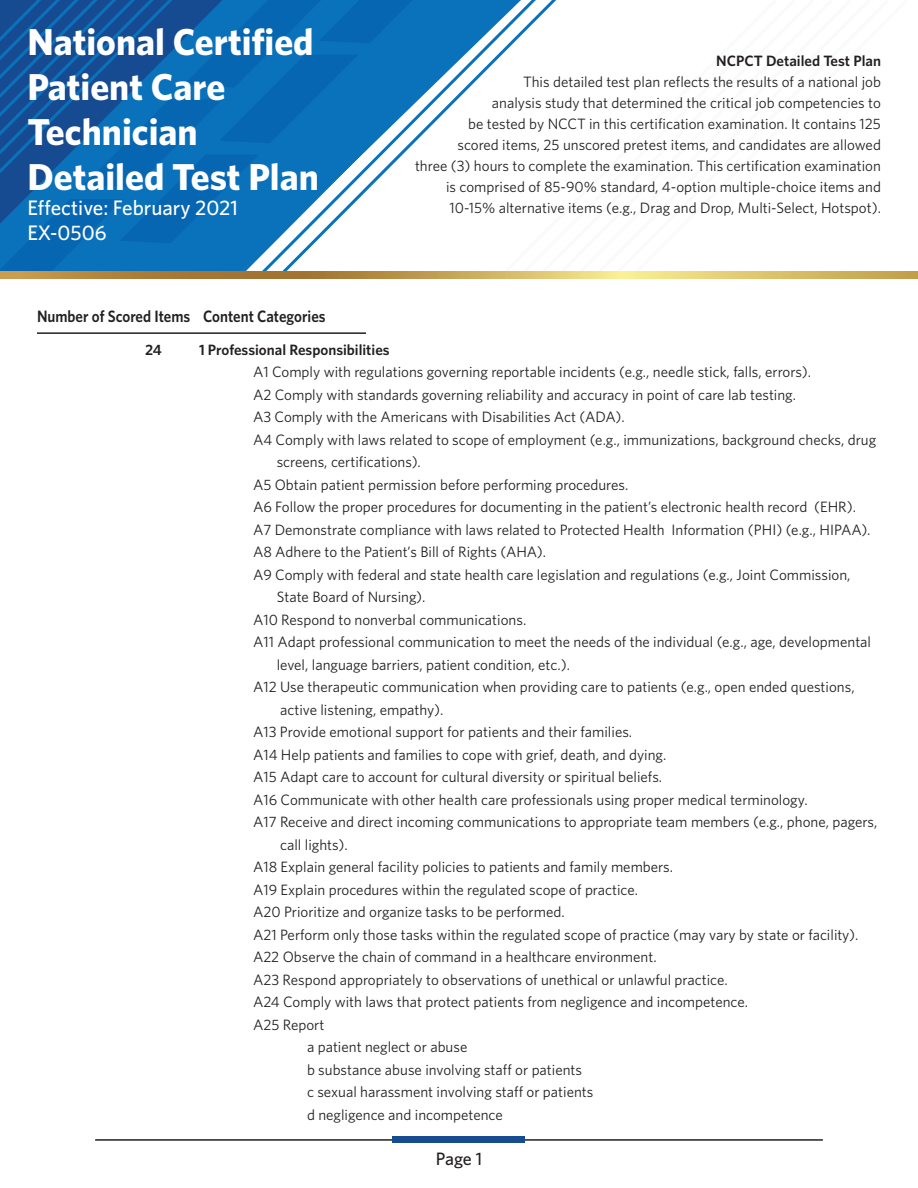
<style>
.page{position:relative;width:918px;height:1188px;background:#fff}
.page>*{position:absolute;margin:0;border:0;box-sizing:border-box;transform-origin:0 0}
.t1{font:700 37.5px/45px "Whitney";color:#fff}
.t2{font:500 21px/25.2px "Whitney";color:#fff}
.t3{font:500 18px "Whitney";color:#231f20}
.t4{font:600 16.5px "Whitney";color:#231f20;scale:.91 1}
.t5{font:15px/21px "Whitney";color:#231f20;text-align:right}
.t6{font:600 15px "Whitney";color:#231f20}
</style>
<div class="page">
<hr style="left:95px;top:1139px;width:728px;height:2px;background:#231f20">
<div style="left:393px;top:1137px;width:132px;height:6px;background:#174c91"></div>
<hr style="left:37px;top:332px;width:329px;height:2px;background:#231f20">
<svg style="left:458px;top:0;width:99px;height:99px"></svg>
<svg style="left:0;top:0;width:458px;height:271px"></svg>
<svg style="left:0;top:0;width:223px;height:228px;background:#0e5fa7"></svg>
<svg style="left:0;top:271px;width:918px;height:7px;background:#c7a556"></svg>
<h1 class="t1" style="left:27px;top:18px;width:293px">National Certified<br>Patient Care<br>Technician<br>Detailed Test Plan</h1>
<h2 class="t2" style="left:27px;top:195px;width:212px">Effective: February 2021<br>EX-0506</h2>
<p class="t6" style="left:716px;top:52px;width:166px">NCPCT Detailed Test Plan</p>
<p class="t5" style="left:415px;top:71px;width:467px">This detailed test plan reflects the results of a national job<br>analysis study that determined the critical job competencies to<br>be tested by NCCT in this certification examination. It contains 125<br>scored items, 25 unscored pretest items, and candidates are allowed<br>three (3) hours to complete the examination. This certification examination is comprised of 85-90% standard, 4-option multiple-choice items and 10-15% alternative items (e.g., Drag and Drop, Multi-Select, Hotspot).</p>
<p class="t4" style="left:37px;top:306px;width:319px">Number of Scored Items Content Categories</p>
<p class="t6" style="left:145px;top:340px;width:18px">24</p>
<p class="t6" style="left:199px;top:340px;width:192px">1 Professional Responsibilities</p>
<p class="t5" style="left:253px;top:361px;width:560px">A1 Comply with regulations governing reportable incidents (e.g., needle stick, falls, errors).</p>
<p class="t5" style="left:253px;top:384px;width:545px">A2 Comply with standards governing reliability and accuracy in point of care lab testing.</p>
<p class="t5" style="left:253px;top:406px;width:373px">A3 Comply with the Americans with Disabilities Act (ADA).</p>
<p class="t5" style="left:253px;top:429px;width:625px">A4 Comply with laws related to scope of employment (e.g., immunizations, background checks, drug</p>
<p class="t5" style="left:277px;top:451px;width:146px">screens, certifications).</p>
<p class="t5" style="left:253px;top:474px;width:377px">A5 Obtain patient permission before performing procedures.</p>
<p class="t5" style="left:253px;top:496px;width:605px">A6 Follow the proper procedures for documenting in the patient’s electronic health record (EHR).</p>
<p class="t5" style="left:253px;top:519px;width:619px">A7 Demonstrate compliance with laws related to Protected Health Information (PHI) (e.g., HIPAA).</p>
<p class="t5" style="left:253px;top:541px;width:295px">A8 Adhere to the Patient’s Bill of Rights (AHA).</p>
<p class="t5" style="left:253px;top:564px;width:599px">A9 Comply with federal and state health care legislation and regulations (e.g., Joint Commission,</p>
<p class="t5" style="left:277px;top:586px;width:150px">State Board of Nursing).</p>
<p class="t5" style="left:253px;top:609px;width:275px">A10 Respond to nonverbal communications.</p>
<p class="t5" style="left:253px;top:631px;width:620px">A11 Adapt professional communication to meet the needs of the individual (e.g., age, developmental</p>
<p class="t5" style="left:277px;top:654px;width:295px">level, language barriers, patient condition, etc.).</p>
<p class="t5" style="left:253px;top:676px;width:603px">A12 Use therapeutic communication when providing care to patients (e.g., open ended questions,</p>
<p class="t5" style="left:280px;top:699px;width:165px">active listening, empathy).</p>
<p class="t5" style="left:253px;top:721px;width:381px">A13 Provide emotional support for patients and their families.</p>
<p class="t5" style="left:253px;top:744px;width:415px">A14 Help patients and families to cope with grief, death, and dying.</p>
<p class="t5" style="left:253px;top:766px;width:411px">A15 Adapt care to account for cultural diversity or spiritual beliefs.</p>
<p class="t5" style="left:253px;top:789px;width:556px">A16 Communicate with other health care professionals using proper medical terminology.</p>
<p class="t5" style="left:253px;top:811px;width:626px">A17 Receive and direct incoming communications to appropriate team members (e.g., phone, pagers,</p>
<p class="t5" style="left:280px;top:834px;width:69px">call lights).</p>
<p class="t5" style="left:253px;top:856px;width:422px">A18 Explain general facility policies to patients and family members.</p>
<p class="t5" style="left:253px;top:879px;width:387px">A19 Explain procedures within the regulated scope of practice.</p>
<p class="t5" style="left:253px;top:901px;width:313px">A20 Prioritize and organize tasks to be performed.</p>
<p class="t5" style="left:253px;top:924px;width:607px">A21 Perform only those tasks within the regulated scope of practice (may vary by state or facility).</p>
<p class="t5" style="left:253px;top:946px;width:405px">A22 Observe the chain of command in a healthcare environment.</p>
<p class="t5" style="left:253px;top:969px;width:476px">A23 Respond appropriately to observations of unethical or unlawful practice.</p>
<p class="t5" style="left:253px;top:991px;width:497px">A24 Comply with laws that protect patients from negligence and incompetence.</p>
<p class="t5" style="left:253px;top:1014px;width:73px">A25 Report</p>
<p class="t5" style="left:307px;top:1036px;width:162px">a patient neglect or abuse</p>
<p class="t5" style="left:307px;top:1059px;width:277px">b substance abuse involving staff or patients</p>
<p class="t5" style="left:307px;top:1081px;width:288px">c sexual harassment involving staff or patients</p>
<p class="t5" style="left:307px;top:1104px;width:197px">d negligence and incompetence</p>
<p class="t3" style="left:436px;top:1148px;width:48px">Page 1</p>
</div>
